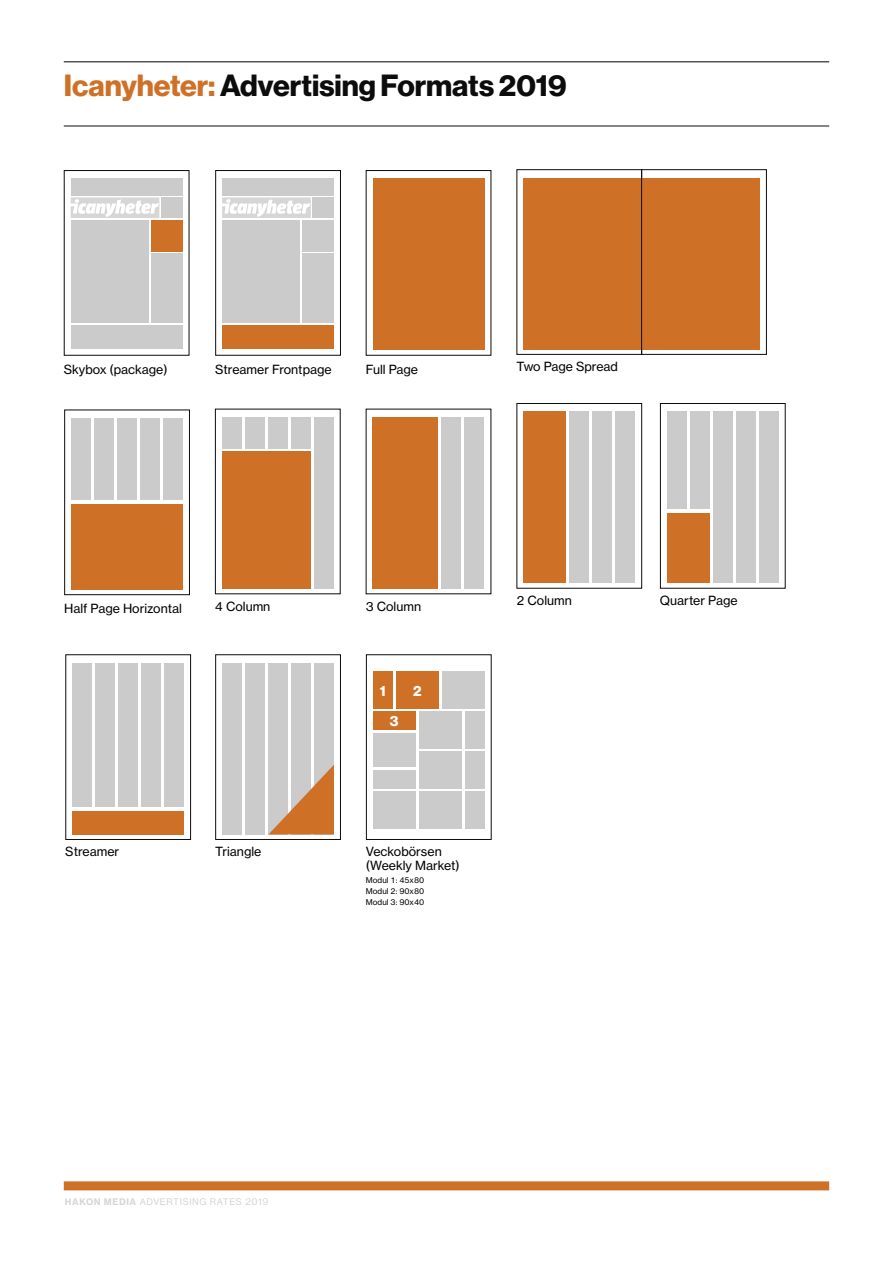
<style>
.page{position:relative;width:893px;height:1263px;background:#fff}
.page>*{position:absolute;margin:0;border:0;box-sizing:border-box;transform-origin:0 0}
.t1{font:700 30px "Haas Grot Disp 75";color:#0c0c0c}
.t2{font:700 14.55px "Haas Grot Disp 75";color:#fff}
.t3{font:12.45px/13.4px "N Haas Grotesk TX Std 55 Rg";color:#000}
.t4{font:9px "N Haas Grotesk TX Std 55 Rg";letter-spacing:.065em;color:#d6d6d6}
.t5{font:7.95px/11.1px "N Haas Grotesk TX Std 55 Rg";color:#000;text-align:justify}
.s1{color:#cf7027}
.s2{font-family:"N Haas Grotesk TX Std 75 Bd"}
</style>
<div class="page">
<div style="left:64px;top:1181px;width:765px;height:9px;background:#cf7027"></div>
<hr style="left:64px;top:62px;width:765px;height:1px;background:#000">
<hr style="left:64px;top:126px;width:765px;height:1px;background:#0c0c0c">
<div style="left:64px;top:170px;width:125px;height:186px;border:1px solid #0c0c0c"></div>
<div style="left:215px;top:170px;width:126px;height:186px;border:1px solid #0c0c0c"></div>
<div style="left:71px;top:179px;width:112px;height:17px;background:#cbcbcb"></div>
<div style="left:222px;top:179px;width:112px;height:17px;background:#cbcbcb"></div>
<div style="left:71px;top:325px;width:112px;height:24px;background:#cbcbcb"></div>
<div style="left:222px;top:325px;width:112px;height:24px;background:#cf7027"></div>
<div style="left:71px;top:220px;width:78px;height:103px;background:#cbcbcb"></div>
<div style="left:222px;top:220px;width:78px;height:103px;background:#cbcbcb"></div>
<div style="left:161px;top:197px;width:22px;height:21px;background:#cbcbcb"></div>
<div style="left:313px;top:197px;width:21px;height:21px;background:#cbcbcb"></div>
<div style="left:151px;top:253px;width:32px;height:70px;background:#cbcbcb"></div>
<div style="left:302px;top:253px;width:32px;height:70px;background:#cbcbcb"></div>
<div style="left:151px;top:220px;width:32px;height:32px;background:#cf7027"></div>
<div style="left:302px;top:220px;width:32px;height:32px;background:#cbcbcb"></div>
<div style="left:215px;top:409px;width:126px;height:185px;border:1px solid #0c0c0c"></div>
<div style="left:222px;top:417px;width:20px;height:31px;background:#cbcbcb"></div>
<div style="left:245px;top:417px;width:20px;height:31px;background:#cbcbcb"></div>
<div style="left:268px;top:417px;width:20px;height:31px;background:#cbcbcb"></div>
<div style="left:291px;top:417px;width:20px;height:31px;background:#cbcbcb"></div>
<div style="left:314px;top:417px;width:20px;height:172px;background:#cbcbcb"></div>
<div style="left:215px;top:654px;width:126px;height:186px;border:1px solid #0c0c0c"></div>
<div style="left:65px;top:654px;width:126px;height:186px;border:1px solid #0c0c0c"></div>
<div style="left:222px;top:663px;width:20px;height:171px;background:#cbcbcb"></div>
<div style="left:72px;top:663px;width:20px;height:144px;background:#cbcbcb"></div>
<div style="left:245px;top:663px;width:20px;height:171px;background:#cbcbcb"></div>
<div style="left:95px;top:663px;width:20px;height:144px;background:#cbcbcb"></div>
<div style="left:268px;top:663px;width:20px;height:171px;background:#cbcbcb"></div>
<div style="left:118px;top:663px;width:20px;height:144px;background:#cbcbcb"></div>
<div style="left:291px;top:663px;width:20px;height:171px;background:#cbcbcb"></div>
<div style="left:141px;top:663px;width:20px;height:144px;background:#cbcbcb"></div>
<div style="left:314px;top:663px;width:20px;height:171px;background:#cbcbcb"></div>
<div style="left:164px;top:663px;width:20px;height:144px;background:#cbcbcb"></div>
<div style="left:441px;top:417px;width:20px;height:172px;background:#cbcbcb"></div>
<div style="left:464px;top:417px;width:20px;height:172px;background:#cbcbcb"></div>
<div style="left:366px;top:654px;width:126px;height:186px;border:1px solid #0c0c0c"></div>
<div style="left:366px;top:170px;width:125px;height:186px;border:1px solid #0c0c0c"></div>
<div style="left:373px;top:179px;width:111px;height:171px;background:#cf7027"></div>
<div style="left:373px;top:671px;width:20px;height:37px;background:#cf7027"></div>
<div style="left:465px;top:711px;width:20px;height:37px;background:#cbcbcb"></div>
<div style="left:465px;top:751px;width:20px;height:37px;background:#cbcbcb"></div>
<div style="left:465px;top:792px;width:20px;height:37px;background:#cbcbcb"></div>
<div style="left:396px;top:671px;width:43px;height:37px;background:#cf7027"></div>
<div style="left:442px;top:671px;width:43px;height:37px;background:#cbcbcb"></div>
<div style="left:419px;top:711px;width:43px;height:37px;background:#cbcbcb"></div>
<div style="left:419px;top:751px;width:43px;height:37px;background:#cbcbcb"></div>
<div style="left:419px;top:792px;width:43px;height:37px;background:#cbcbcb"></div>
<div style="left:373px;top:792px;width:43px;height:37px;background:#cbcbcb"></div>
<div style="left:373px;top:733px;width:43px;height:34px;background:#cbcbcb"></div>
<div style="left:373px;top:711px;width:43px;height:19px;background:#cf7027"></div>
<div style="left:373px;top:770px;width:43px;height:18px;background:#cbcbcb"></div>
<div style="left:372px;top:417px;width:66px;height:172px;background:#cf7027"></div>
<div style="left:222px;top:452px;width:89px;height:137px;background:#cf7027"></div>
<div style="left:71px;top:504px;width:112px;height:86px;background:#cf7027"></div>
<div style="left:516px;top:403px;width:126px;height:186px;border:1px solid #0c0c0c"></div>
<div style="left:660px;top:403px;width:126px;height:186px;border:1px solid #0c0c0c"></div>
<div style="left:523px;top:411px;width:43px;height:172px;background:#cf7027"></div>
<div style="left:667px;top:514px;width:43px;height:69px;background:#cf7027"></div>
<svg style="left:269px;top:765px;width:65px;height:69px"></svg>
<div style="left:569px;top:411px;width:20px;height:172px;background:#cbcbcb"></div>
<div style="left:713px;top:411px;width:20px;height:172px;background:#cbcbcb"></div>
<div style="left:667px;top:411px;width:19px;height:98px;background:#cbcbcb"></div>
<div style="left:592px;top:411px;width:20px;height:172px;background:#cbcbcb"></div>
<div style="left:736px;top:411px;width:20px;height:172px;background:#cbcbcb"></div>
<div style="left:689px;top:411px;width:20px;height:98px;background:#cbcbcb"></div>
<div style="left:615px;top:411px;width:20px;height:172px;background:#cbcbcb"></div>
<div style="left:759px;top:411px;width:20px;height:172px;background:#cbcbcb"></div>
<div style="left:516px;top:169px;width:126px;height:186px;border:1px solid #0c0c0c"></div>
<div style="left:523px;top:178px;width:237px;height:171px;background:#cf7027"></div>
<div style="left:64px;top:409px;width:126px;height:186px;border:1px solid #0c0c0c"></div>
<div style="left:71px;top:418px;width:20px;height:81px;background:#cbcbcb"></div>
<div style="left:94px;top:418px;width:20px;height:81px;background:#cbcbcb"></div>
<div style="left:117px;top:418px;width:20px;height:81px;background:#cbcbcb"></div>
<div style="left:140px;top:418px;width:20px;height:81px;background:#cbcbcb"></div>
<div style="left:163px;top:418px;width:20px;height:81px;background:#cbcbcb"></div>
<div style="left:641px;top:169px;width:126px;height:186px;border:1px solid #0c0c0c"></div>
<svg style="left:71px;top:197px;width:88px;height:21px"></svg>
<svg style="left:222px;top:197px;width:89px;height:21px"></svg>
<div style="left:72px;top:811px;width:112px;height:23px;background:#cf7027"></div>
<h1 class="t1" style="left:64px;top:68px;width:504px"><span class="s1">Icanyheter:</span> Advertising Formats 2019</h1>
<p class="t3" style="left:64px;top:363px;width:105px">Skybox (package)</p>
<p class="t3" style="left:215px;top:363px;width:118px">Streamer Frontpage</p>
<p class="t3" style="left:366px;top:363px;width:54px">Full Page</p>
<p class="t3" style="left:516px;top:360px;width:103px">Two Page Spread</p>
<p class="t3" style="left:64px;top:602px;width:119px">Half Page Horizontal</p>
<p class="t3" style="left:215px;top:599px;width:57px">4 Column</p>
<p class="t3" style="left:366px;top:599px;width:57px">3 Column</p>
<p class="t3" style="left:516px;top:594px;width:57px">2 Column</p>
<p class="t3" style="left:660px;top:594px;width:79px">Quarter Page</p>
<p class="t2" style="left:380px;top:682px;width:7px">1</p>
<p class="t2" style="left:413px;top:682px;width:10px">2</p>
<p class="t2" style="left:390px;top:713px;width:10px">3</p>
<p class="t3" style="left:65px;top:845px;width:55px">Streamer</p>
<p class="t3" style="left:215px;top:845px;width:48px">Triangle</p>
<p class="t3" style="left:366px;top:845px;width:95px">Veckobörsen (Weekly Market)</p>
<p class="t5" style="left:366px;top:874px;width:60px">Modul 1: 45x80<br>Modul 2: 90x80<br>Modul 3: 90x40</p>
<p class="t4" style="left:65px;top:1196px;width:205px"><span class="s2">HAKON MEDIA</span> ADVERTISING RATES 2019</p>
</div>
